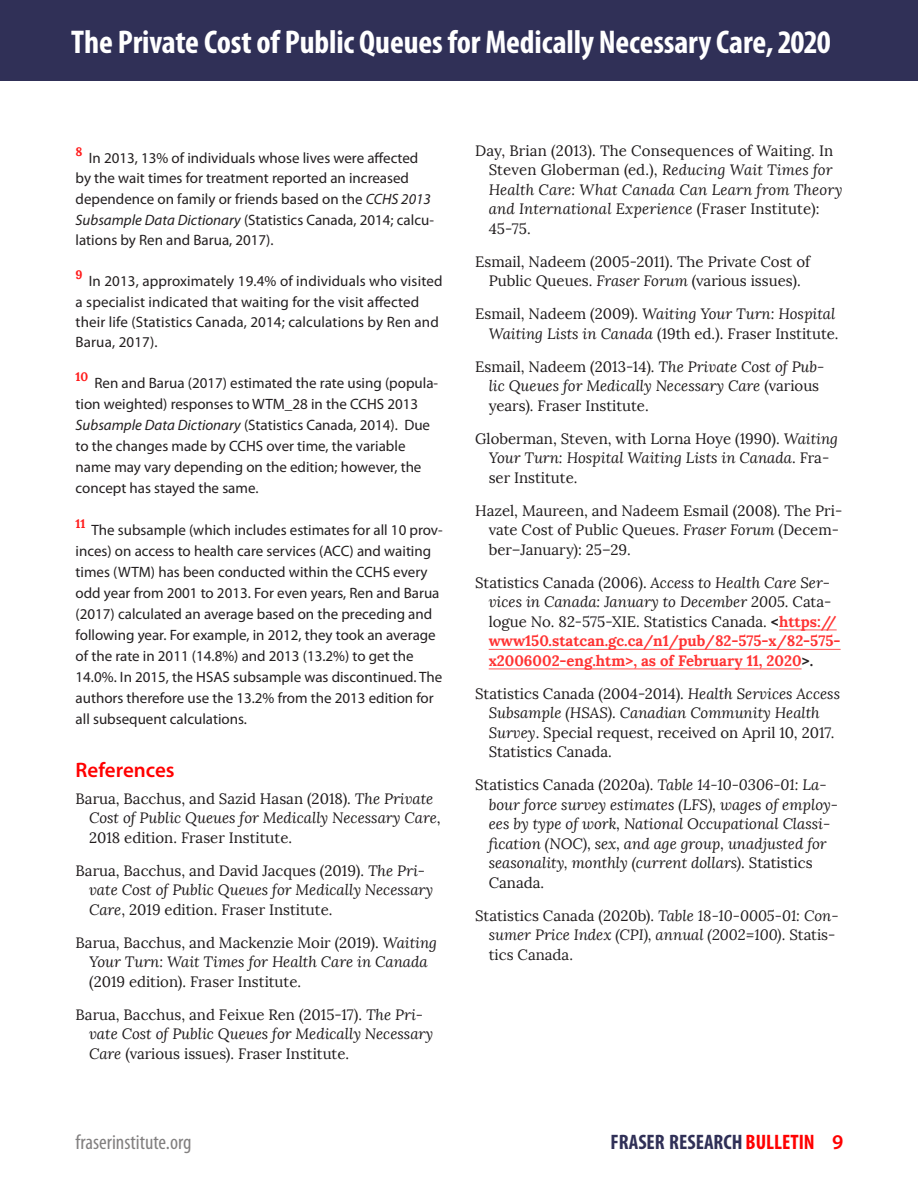
<style>
.page{position:relative;width:918px;height:1188px;background:#fff}
.page>*{position:absolute;margin:0;border:0;box-sizing:border-box;transform-origin:0 0}
.t1{font:700 condensed 33px "Myriad Pro";letter-spacing:-.005em;color:#fff}
.t2{font:700 condensed 21px "Myriad Pro";color:#303057}
.t3{font:condensed 21px "Myriad Pro";color:#828080}
.Head_2{font:600 21px "Myriad Pro";color:#f00}
.biblio_entry{font:15px/19.5px "Lora";color:#1f1b1c}
.table_source{font:15px/21px "Myriad Pro";color:#231f20}
.biblio_entry-2{font:italic 15px/19.5px "Lora";color:#1f1b1c}
.biblio_entry-3{font:700 15px/19.5px "Lora";color:#f33}
.biblio_entry-4{font:italic 15px/19.5px "Lora";color:#231f20}
.table_source-2{font:700 12.3px "Lora";color:#ff1a1a}
.s1{font-style:italic}
.s2{font-weight:400;color:#1f1b1c}
.s3{font-weight:400;font-style:italic;color:#1f1b1c}
.s4{color:#231f20}
.s5{font-style:normal}
.s6{color:#f00}
.s7{font-weight:600;font-stretch:normal;color:#f00}
</style>
<div class="page">
<div style="left:0;top:0;width:918px;height:81px;background:#303057"></div>
<hr style="left:779px;top:629px;width:58px;height:1px;background:#f66">
<hr style="left:489px;top:649px;width:352px;height:1px;background:#f66">
<hr style="left:489px;top:668px;width:313px;height:1px;background:#f66">
<h1 class="t1" style="left:71px;top:21px;width:761px">The Private Cost of Public Queues for Medically Necessary Care, 2020</h1>
<p class="table_source-2" style="left:76px;top:144px;width:9px">8</p>
<p class="table_source" style="left:76px;top:147px;width:360px;line-height:20.5px;text-indent:13px">In 2013, 13% of individuals whose lives were affected by the wait times for treatment reported an increased dependence on family or friends based on the <span class="s1">CCHS 2013<br>Subsample Data Dictionary</span> (Statistics Canada, 2014; calcu&shy;lations by Ren and Barua, 2017).</p>
<p class="table_source-2" style="left:76px;top:267px;width:9px">9</p>
<p class="table_source" style="left:76px;top:271px;width:368px;line-height:20.4px;text-indent:13px">In 2013, approximately 19.4% of individuals who visited a specialist indicated that waiting for the visit affected their life (Statistics Canada, 2014; calculations by Ren and Barua, 2017).</p>
<p class="table_source-2" style="left:76px;top:369px;width:14px">10</p>
<p class="table_source" style="left:76px;top:373px;width:364px;text-indent:19px">Ren and Barua (2017) estimated the rate using (popula&shy;tion weighted) responses to WTM_28 in the CCHS 2013<br><span class="s1">Subsample Data Dictionary</span> (Statistics Canada, 2014). Due to the changes made by CCHS over time, the variable name may vary depending on the edition; however, the concept has stayed the same.</p>
<p class="table_source-2" style="left:76px;top:516px;width:11px">11</p>
<p class="table_source" style="left:76px;top:520px;width:369px;text-indent:16px">The subsample (which includes estimates for all 10 prov&shy;inces) on access to health care services (ACC) and waiting times (WTM) has been conducted within the CCHS every odd year from 2001 to 2013. For even years, Ren and Barua (2017) calculated an average based on the preceding and following year. For example, in 2012, they took an average of the rate in 2011 (14.8%) and 2013 (13.2%) to get the 14.0%. In 2015, the HSAS subsample was discontinued. The authors therefore use the 13.2% from the 2013 edition for all subsequent calculations.</p>
<p class="Head_2" style="left:76px;top:757px;width:101px">References</p>
<p class="biblio_entry" style="left:89px;top:789px;width:353px;text-indent:-14px">Barua, Bacchus, and Sazid Hasan (2018). <span class="s1">The Private<br>Cost of Public Queues for Medically Necessary Care</span>,<br>2018 edition. Fraser Institute.</p>
<p class="biblio_entry" style="left:89px;top:861px;width:346px;text-indent:-14px">Barua, Bacchus, and David Jacques (2019). <span class="s1">The Pri&shy;vate Cost of Public Queues for Medically Necessary<br>Care</span>, 2019 edition. Fraser Institute.</p>
<p class="biblio_entry" style="left:89px;top:933px;width:349px;text-indent:-14px">Barua, Bacchus, and Mackenzie Moir (2019). <span class="s1">Waiting<br>Your Turn: Wait Times for Health Care in Canada </span>(2019 edition). Fraser Institute.</p>
<p class="biblio_entry" style="left:89px;top:1005px;width:346px;text-indent:-14px">Barua, Bacchus, and Feixue Ren (2015-17). <span class="s1">The Pri&shy;vate Cost of Public Queues for Medically Necessary<br>Care</span> (various issues). Fraser Institute.</p>
<p class="biblio_entry" style="left:489px;top:141px;width:355px;text-indent:-14px">Day, Brian (2013). The Consequences of Waiting. In Steven Globerman (ed.), <span class="s1">Reducing Wait Times for Health Care: What Canada Can Learn from Theory and International Experience</span> (Fraser Institute):<br>45-75.</p>
<p class="biblio_entry" style="left:475px;top:252px;width:336px;text-align:center">Esmail, Nadeem (2005-2011). The Private Cost of<br>Public Queues. <span class="s1">Fraser Forum</span> (various issues).</p>
<p class="biblio_entry" style="left:475px;top:305px;width:365px;text-align:right">Esmail, Nadeem (2009). <span class="s1">Waiting Your Turn: Hospital<br>Waiting Lists in Canada</span> (19th ed.). Fraser Institute.</p>
<p class="biblio_entry" style="left:489px;top:357px;width:337px;text-indent:-14px">Esmail, Nadeem (2013-14). <span class="s1">The Private Cost of Pub&shy;lic Queues for Medically Necessary Care</span> (various years). Fraser Institute.</p>
<p class="biblio_entry" style="left:489px;top:429px;width:351px;text-indent:-14px">Globerman, Steven, with Lorna Hoye (1990). <span class="s1">Waiting<br>Your Turn: Hospital Waiting Lists in Canada</span>. Fra&shy;ser Institute.</p>
<p class="biblio_entry" style="left:489px;top:501px;width:353px;text-indent:-14px">Hazel, Maureen, and Nadeem Esmail (2008). The Pri&shy;vate Cost of Public Queues. <span class="s1">Fraser Forum</span> (Decem&shy;ber–January): 25–29.</p>
<p class="biblio_entry-3" style="left:489px;top:573px;width:353px;text-indent:-14px"><span class="s2">Statistics Canada (2006).</span> <span class="s3">Access to Health Care Ser&shy;vices in Canada: January to December 2005</span><span class="s2">. Cata&shy;logue No. 82-575-XIE. Statistics Canada.</span> <span class="s4">&lt;</span>https:// www150.statcan.gc.ca/n1/pub/82-575-x/82-575- x2006002-eng.htm&gt;, as of February 11, 2020<span class="s4">&gt;.</span></p>
<p class="biblio_entry" style="left:489px;top:684px;width:353px;text-indent:-14px">Statistics Canada (2004-2014). <span class="s1">Health Services Access Subsample (HSAS). Canadian Community Health Survey</span>. Special request, received on April 10, 2017.<br>Statistics Canada.</p>
<p class="biblio_entry-2" style="left:489px;top:775px;width:351px;text-indent:-14px"><span class="s5">Statistics Canada (2020a).</span> Table 14-10-0306-01: La&shy;bour force survey estimates (LFS), wages of employ&shy;ees by type of work, National Occupational Classi&shy;fication (NOC), sex, and age group, unadjusted for seasonality, monthly (current dollars)<span class="s5">. Statistics Canada.</span></p>
<p class="biblio_entry-4" style="left:489px;top:906px;width:351px;text-indent:-14px"><span class="s5">Statistics Canada (2020b).</span> Table 18-10-0005-01: Con&shy;sumer Price Index (CPI), annual (2002=100)<span class="s5">. Statis&shy;tics Canada.</span></p>
<h2 class="t3" style="left:76px;top:1129px;width:117px">fraserinstitute.org</h2>
<h2 class="t2" style="left:611px;top:1129px;width:234px">FRASER RESEARCH <span class="s6">BULLETIN</span> <span class="s7">9</span></h2>
</div>
